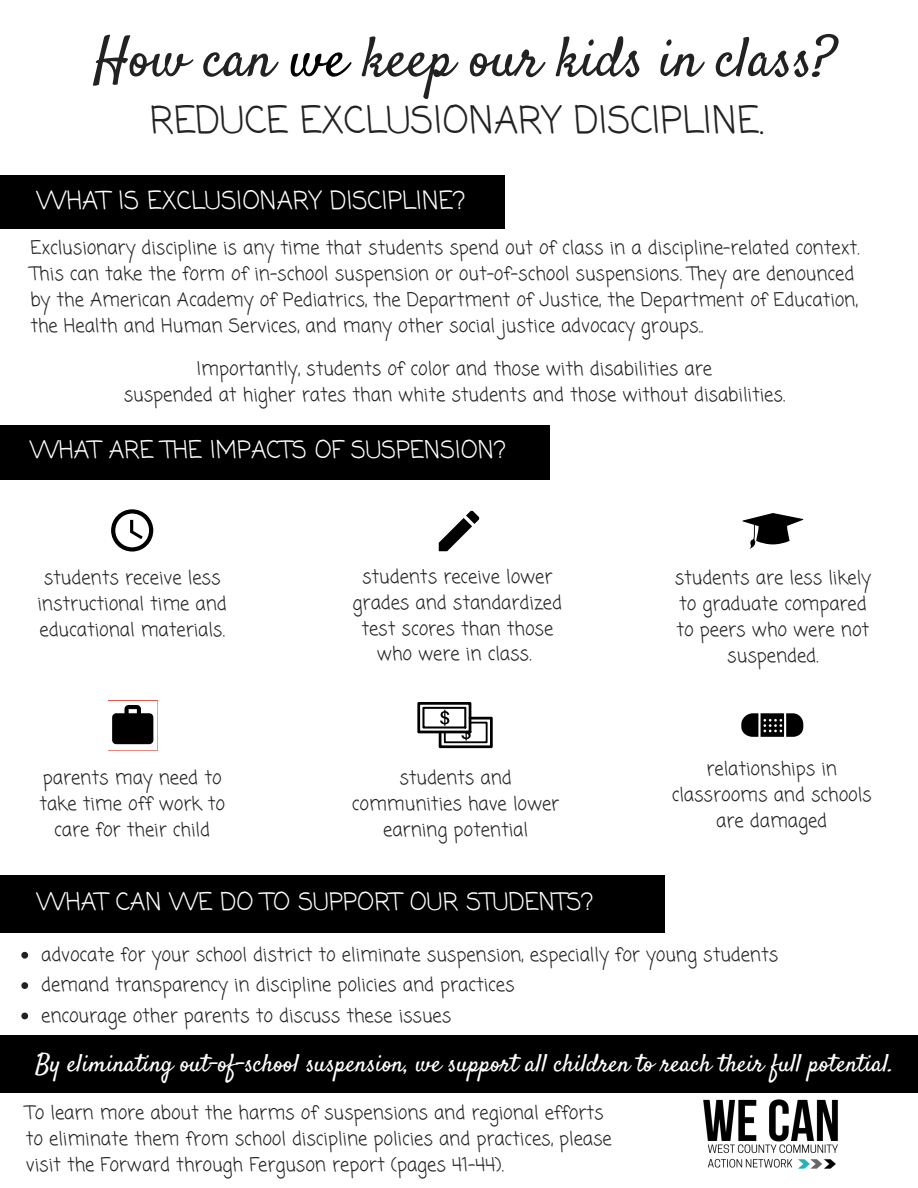
<style>
.page{position:relative;width:918px;height:1188px;background:#fff}
.page>*{position:absolute;margin:0;border:0;box-sizing:border-box;transform-origin:0 0}
.t1{font:55.95px "Satisfy";color:#222}
.t2{font:37.35px "Coming Soon";color:#222}
.t3{font:24.9px "Satisfy";color:#fff}
.t4{font:24.9px "Coming Soon";color:#fff}
.t5{font:24.15px "Coming Soon";color:#fff}
.t6{font:18.75px/25.8px "Coming Soon";color:#222;text-align:center}
.s1{color:#000}
</style>
<div class="page">
<div style="left:0;top:175px;width:505px;height:53px;background:#000"></div>
<div style="left:0;top:425px;width:550px;height:54px;background:#000"></div>
<div style="left:0;top:875px;width:665px;height:58px;background:#000"></div>
<div style="left:0;top:1035px;width:918px;height:57px;background:#000"></div>
<svg style="left:21px;top:952px;width:7px;height:7px"></svg>
<svg style="left:21px;top:982px;width:7px;height:7px"></svg>
<svg style="left:21px;top:1013px;width:7px;height:6px"></svg>
<svg style="left:111px;top:509px;width:42px;height:43px"></svg>
<svg style="left:439px;top:511px;width:40px;height:40px"></svg>
<svg style="left:742px;top:513px;width:62px;height:36px"></svg>
<svg style="left:112px;top:701px;width:46px;height:49px"></svg>
<svg style="left:741px;top:713px;width:62px;height:24px"></svg>
<svg style="left:417px;top:702px;width:76px;height:46px"></svg>
<img style="left:703px;top:1099px;width:135px;height:70px">
<h1 class="t1" style="left:93px;top:23px;width:744px">How can <span class="s1">we</span> keep our kids in class?</h1>
<h2 class="t2" style="left:150px;top:94px;width:615px">REDUCE EXCLUSIONARY DISCIPLINE.</h2>
<h3 class="t4" style="left:37px;top:184px;width:430px">WHAT IS EXCLUSIONARY DISCIPLINE?</h3>
<p class="t6" style="left:30px;top:236px;width:831px;text-align:left">Exclusionary discipline is any time that students spend out of class in a discipline-related context.<br>This can take the form of in-school suspension or out-of-school suspensions. They are denounced by the American Academy of Pediatrics, the Department of Justice, the Department of Education, the Health and Human Services, and many other social justice advocacy groups..</p>
<p class="t6" style="left:124px;top:357px;width:663px">Importantly, students of color and those with disabilities are<br>suspended at higher rates than white students and those without disabilities.</p>
<p class="t5" style="left:30px;top:433px;width:477px">WHAT ARE THE IMPACTS OF SUSPENSION?</p>
<p class="t6" style="left:38px;top:566px;width:191px">students receive less instructional time and educational materials.</p>
<p class="t6" style="left:353px;top:565px;width:211px">students receive lower grades and standardized test scores than those who were in class.</p>
<p class="t6" style="left:675px;top:566px;width:198px">students are less likely to graduate compared to peers who were not suspended.</p>
<p class="t6" style="left:39px;top:766px;width:187px">parents may need to take time off work to care for their child</p>
<p class="t6" style="left:352px;top:766px;width:209px">students and communities have lower earning potential</p>
<p class="t6" style="left:672px;top:757px;width:201px">relationships in classrooms and schools are damaged</p>
<p class="t5" style="left:37px;top:885px;width:558px">WHAT CAN WE DO TO SUPPORT OUR STUDENTS?</p>
<p class="t6" style="left:41px;top:941px;width:739px;line-height:30.3px;text-align:left">advocate for your school district to eliminate suspension, especially for young students demand transparency in discipline policies and practices<br>encourage other parents to discuss these issues</p>
<h3 class="t3" style="left:35px;top:1048px;width:860px">By eliminating out-of-school suspension, we support all children to reach their full potential.</h3>
<p class="t6" style="left:26px;top:1101px;width:587px;text-align:left">To learn more about the harms of suspensions and regional efforts to eliminate them from school discipline policies and practices, please visit the Forward through Ferguson report (pages 41-44).</p>
</div>
